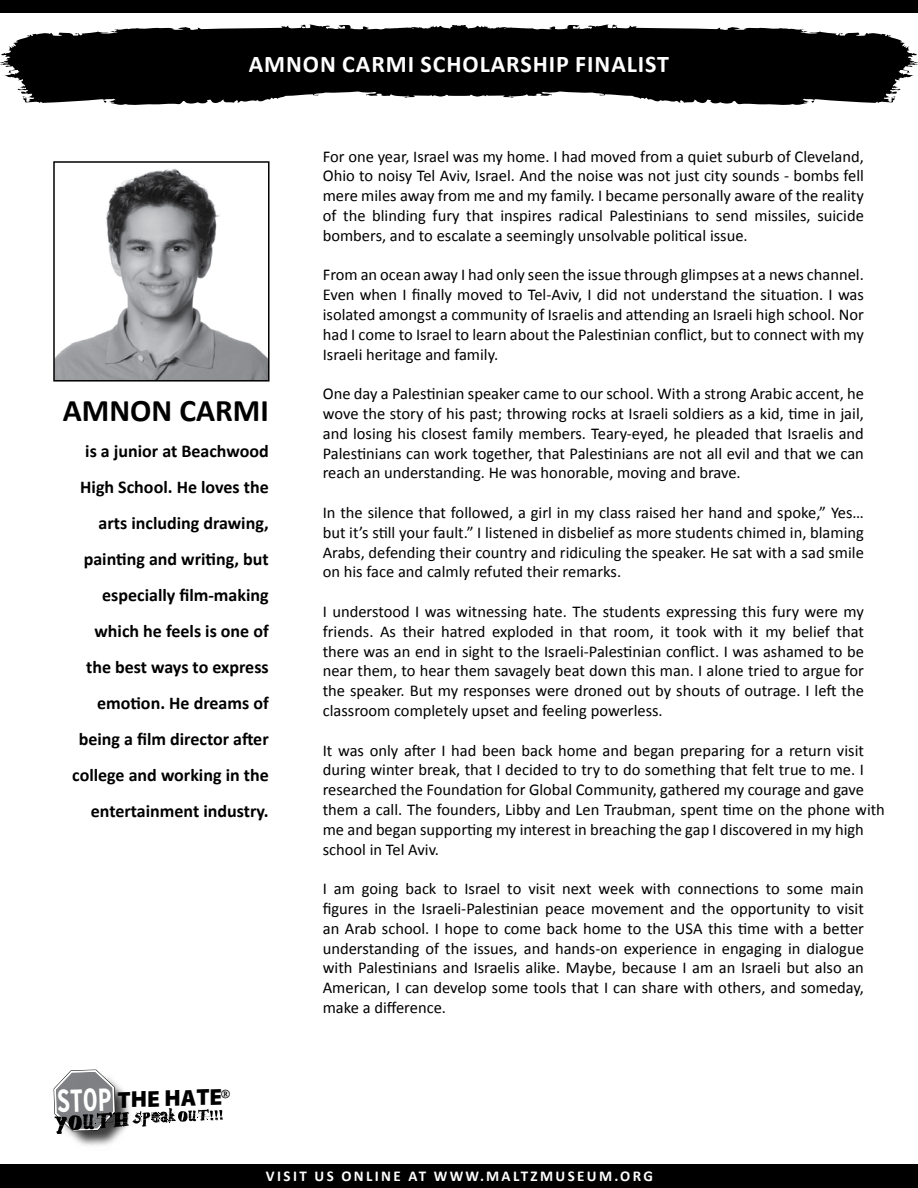
<style>
.page{position:relative;width:918px;height:1188px;background:#fff}
.page>*{position:absolute;margin:0;border:0;box-sizing:border-box;transform-origin:0 0}
.t1{font:700 31.5px "Calibri";color:#000}
.t2{font:700 24px "Calibri";letter-spacing:.04em;color:#fff}
.t3{font:900 23.1px "Myriad Pro";color:#000}
.t4{font:700 18px/36px "Calibri";color:#000;text-align:right}
.t5{font:16.5px/19.8px "Calibri";color:#000;text-align:justify}
.t6{font:700 15px "Calibri";letter-spacing:.16em;color:#fff}
.t7{font:14.85px "Courier";color:#000}
.s1{font-family:"Interstate";font-weight:700;font-stretch:condensed;font-size:31.8px;color:#fff}
</style>
<div class="page">
<div style="left:0;top:1164px;width:918px;height:24px;background:#000"></div>
<div style="left:0;top:0;width:918px;height:13px;background:#000"></div>
<svg style="left:0;top:24px;width:918px;height:81px;fill:#000"></svg>
<div style="left:53px;top:1069px;width:83px;height:83px;background:#000;opacity:.75"></div>
<svg style="left:54px;top:1070px;width:169px;height:64px"></svg>
<img style="left:56px;top:169px;width:211px;height:210px">
<div style="left:53px;top:161px;width:217px;height:221px;border:2px solid #000"></div>
<h2 class="t2" style="left:249px;top:49px;width:19px">AMNON</h2>
<h2 class="t2" style="left:342px;top:49px;width:328px">CARMI scholarship finalist</h2>
<h1 class="t1" style="left:63px;top:391px;width:23px">AMNON</h1>
<h1 class="t1" style="left:179px;top:391px;width:71px">CARMI</h1>
<p class="t4" style="left:72px;top:432px;width:198px">is a junior at Beachwood<br>High School. He loves the arts including drawing, painting and writing, but especially film-making which he feels is one of the best ways to express emotion. He dreams of being a film director after college and working in the entertainment industry.</p>
<h3 class="t3" style="left:57px;top:1089px;width:167px;rotate:-2deg"><span class="s1">STOP</span> THE HATE</h3>
<p class="t7" style="left:221px;top:1086px;width:10px">®</p>
<p class="t5" style="left:323px;top:145px;width:543px">For one year, Israel was my home. I had moved from a quiet suburb of Cleveland, Ohio to noisy Tel Aviv, Israel. And the noise was not just city sounds - bombs fell mere miles away from me and my family. I became personally aware of the reality of the blinding fury that inspires radical Palestinians to send missiles, suicide bombers, and to escalate a seemingly unsolvable political issue.</p>
<p class="t5" style="left:323px;top:264px;width:543px">From an ocean away I had only seen the issue through glimpses at a news channel.<br>Even when I finally moved to Tel-Aviv, I did not understand the situation. I was isolated amongst a community of Israelis and attending an Israeli high school. Nor had I come to Israel to learn about the Palestinian conflict, but to connect with my Israeli heritage and family.</p>
<p class="t5" style="left:323px;top:383px;width:543px">One day a Palestinian speaker came to our school. With a strong Arabic accent, he wove the story of his past; throwing rocks at Israeli soldiers as a kid, time in jail, and losing his closest family members. Teary-eyed, he pleaded that Israelis and Palestinians can work together, that Palestinians are not all evil and that we can reach an understanding. He was honorable, moving and brave.</p>
<p class="t5" style="left:323px;top:502px;width:543px">In the silence that followed, a girl in my class raised her hand and spoke,” Yes… but it’s still your fault.” I listened in disbelief as more students chimed in, blaming Arabs, defending their country and ridiculing the speaker. He sat with a sad smile on his face and calmly refuted their remarks.</p>
<p class="t5" style="left:323px;top:601px;width:543px">I understood I was witnessing hate. The students expressing this fury were my friends. As their hatred exploded in that room, it took with it my belief that there was an end in sight to the Israeli-Palestinian conflict. I was ashamed to be near them, to hear them savagely beat down this man. I alone tried to argue for the speaker. But my responses were droned out by shouts of outrage. I left the classroom completely upset and feeling powerless.</p>
<p class="t5" style="left:323px;top:739px;width:564px;text-align:left">It was only after I had been back home and began preparing for a return visit during winter break, that I decided to try to do something that felt true to me. I researched the Foundation for Global Community, gathered my courage and gave them a call. The founders, Libby and Len Traubman, spent time on the phone with me and began supporting my interest in breaching the gap I discovered in my high school in Tel Aviv.</p>
<p class="t5" style="left:323px;top:878px;width:543px">I am going back to Israel to visit next week with connections to some main figures in the Israeli-Palestinian peace movement and the opportunity to visit an Arab school. I hope to come back home to the USA this time with a better understanding of the issues, and hands-on experience in engaging in dialogue with Palestinians and Israelis alike. Maybe, because I am an Israeli but also an American, I can develop some tools that I can share with others, and someday, make a difference.</p>
<p class="t6" style="left:266px;top:1167px;width:184px">Visit us online at www</p>
<p class="t6" style="left:480px;top:1167px;width:175px">.maltzmuseum.org</p>
</div>
